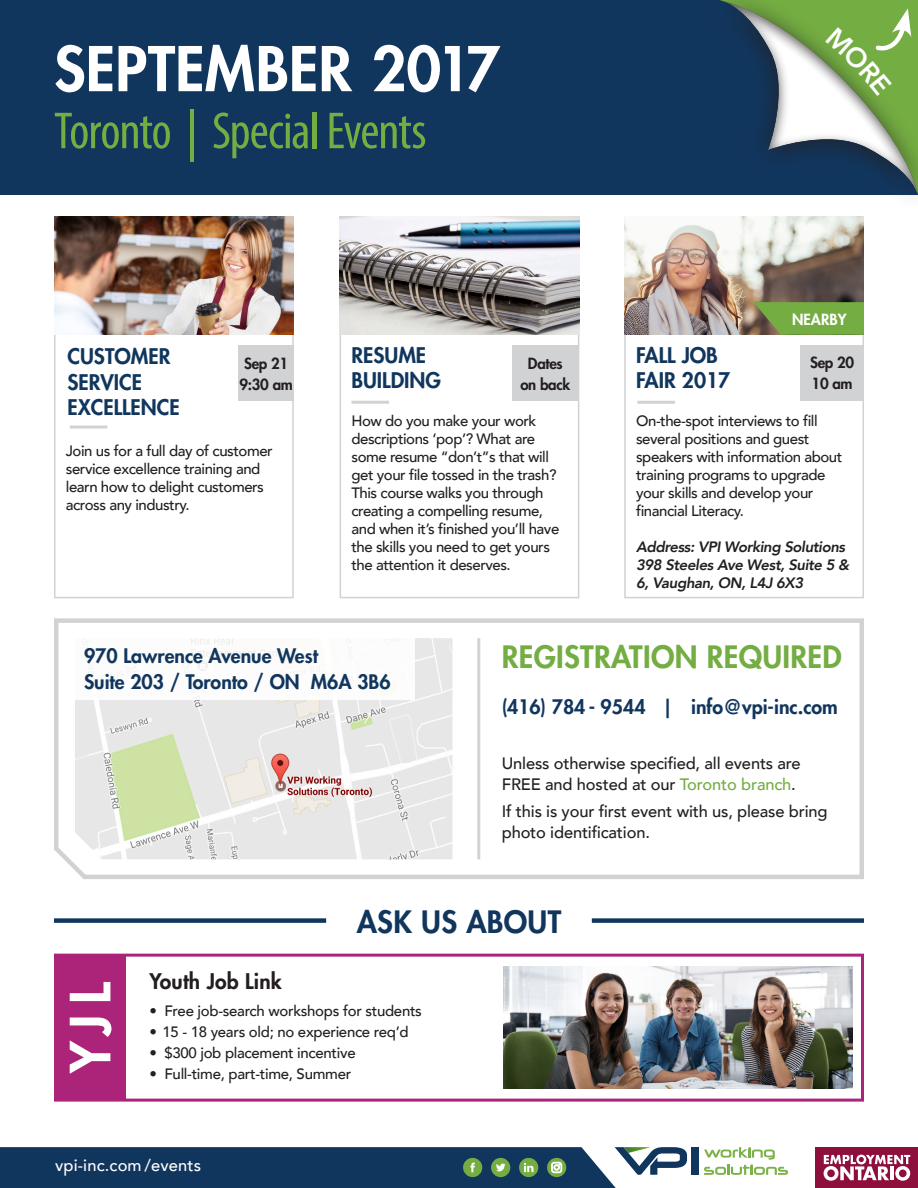
<style>
.page{position:relative;width:918px;height:1188px;background:#fff}
.page>*{position:absolute;margin:0;border:0;box-sizing:border-box;transform-origin:0 0}
.t1{font:800 60px "Futura Std";letter-spacing:.005em;color:#fff}
.t2{font:800 54px "Futura Std";color:#fff}
.Headline{font:condensed 52.5px "Myriad Pro";letter-spacing:-.025em;color:#74ad42}
.t3{font:800 30px "Futura Std";letter-spacing:.01em;color:#74ad42}
.t4{font:800 30px "Futura Std";letter-spacing:.01em;color:#11365e}
.t5{font:800 21px/25.5px "Futura Std";color:#11365e}
.t6{font:800 21px "Futura Std";letter-spacing:.01em;color:#231f20}
.t7{font:800 19.5px "Futura Std";color:#11365e}
.t8{font:500 16.5px/21px "Avenir";letter-spacing:-.01em;color:#231f20}
.t9{font:500 16.5px "Avenir";letter-spacing:.01em;color:#fff}
.t10{font:500 15px/18px "Avenir";letter-spacing:-.03em;color:#231f20}
.t11{font:italic 800 15px/18px "Avenir";letter-spacing:-.03em;color:#231f20}
.t12{font:800 15px/21px "Futura Std";letter-spacing:-.02em;color:#231f20;text-align:center}
.t13{font:800 15px "Futura Std";color:#fff}
.s1{color:#74ad42}
</style>
<div class="page">
<div style="left:0;top:0;width:918px;height:195px;background:#11365e"></div>
<svg style="left:54px;top:618px;width:810px;height:261px"></svg>
<hr style="left:477px;top:638px;width:3px;height:221px;background:#d1d2d4">
<img style="left:75px;top:638px;width:378px;height:221px">
<div style="left:75px;top:638px;width:339px;height:61px;background:#fff"></div>
<div style="left:691px;top:1147px;width:7px;height:28px;background:#11365e"></div>
<svg style="left:704px;top:1147px;width:84px;height:28px"></svg>
<svg style="left:0;top:1147px;width:687px;height:41px;background:#2c4e6d"></svg>
<div style="left:816px;top:1147px;width:102px;height:41px;background:#8e0e3c"></div>
<svg style="left:824px;top:1155px;width:86px;height:26px"></svg>
<div style="left:592px;top:918px;width:272px;height:5px;background:#11365e"></div>
<div style="left:54px;top:918px;width:272px;height:5px;background:#11365e"></div>
<svg style="left:54px;top:953px;width:810px;height:149px"></svg>
<img style="left:503px;top:967px;width:349px;height:122px">
<div style="left:57px;top:956px;width:68px;height:143px;background:#ac2479"></div>
<div style="left:340px;top:216px;width:239px;height:382px;border:2px solid #d1d2d4"></div>
<div style="left:512px;top:346px;width:67px;height:55px;background:#d1d2d4"></div>
<hr style="left:351px;top:401px;width:38px;height:3px;background:#d1d2d4">
<div style="left:239px;top:346px;width:55px;height:55px;background:#d1d2d4"></div>
<div style="left:54px;top:216px;width:240px;height:382px;border:2px solid #d1d2d4"></div>
<hr style="left:70px;top:426px;width:37px;height:3px;background:#d1d2d4">
<img style="left:340px;top:216px;width:239px;height:118px">
<img style="left:54px;top:216px;width:240px;height:119px">
<div style="left:624px;top:216px;width:240px;height:382px;border:2px solid #d1d2d4"></div>
<hr style="left:637px;top:401px;width:38px;height:3px;background:#d1d2d4">
<div style="left:800px;top:346px;width:64px;height:55px;background:#d1d2d4"></div>
<img style="left:624px;top:216px;width:240px;height:119px">
<svg style="left:753px;top:302px;width:111px;height:33px;background:#73a143"></svg>
<svg style="left:720px;top:0;width:198px;height:194px"></svg>
<p class="t1" style="left:54px;top:31px;width:448px">SEPTEMBER 2017</p>
<p class="Headline" style="left:54px;top:99px;width:374px">Toronto | Special Events</p>
<p class="t5" style="left:68px;top:344px;width:114px">CUSTOMER<br>SERVICE<br>EXCELLENCE</p>
<p class="t12" style="left:240px;top:353px;width:55px">Sep 21<br>9:30 am</p>
<p class="t10" style="left:66px;top:441px;width:208px">Join us for a full day of customer service excellence training and learn how to delight customers across any industry.</p>
<p class="t5" style="left:351px;top:342px;width:91px">RESUME<br>BUILDING</p>
<p class="t10" style="left:351px;top:411px;width:209px">How do you make your work descriptions ‘pop’? What are some resume “don’t”s that will get your file tossed in the trash?<br>This course walks you through creating a compelling resume, and when it’s finished you’ll have the skills you need to get yours the attention it deserves.</p>
<p class="t12" style="left:520px;top:353px;width:52px">Dates on back</p>
<p class="t13" style="left:792px;top:310px;width:56px">NEARBY</p>
<p class="t5" style="left:636px;top:342px;width:96px">FALL JOB<br>FAIR 2017</p>
<p class="t10" style="left:636px;top:411px;width:208px">On-the-spot interviews to fill several positions and guest speakers with information about training programs to upgrade your skills and develop your financial Literacy.</p>
<p class="t11" style="left:636px;top:538px;width:215px">Address: VPI Working Solutions<br>398 Steeles Ave West, Suite 5 &amp;<br>6, Vaughan, ON, L4J 6X3</p>
<p class="t12" style="left:810px;top:352px;width:46px;text-align:left">Sep 20<br>10 am</p>
<p class="t7" style="left:84px;top:644px;width:236px">970 Lawrence Avenue West</p>
<p class="t7" style="left:84px;top:669px;width:308px">Suite 203 / Toronto / ON M6A 3B6</p>
<p class="t3" style="left:502px;top:638px;width:342px">REGISTRATION REQUIRED</p>
<p class="t7" style="left:502px;top:694px;width:338px">(416) 784 - 9544 | info@vpi-inc.com</p>
<p class="t8" style="left:502px;top:751px;width:300px">Unless otherwise specified, all events are<br>FREE and hosted at our <span class="s1">Toronto branch</span>.</p>
<p class="t8" style="left:502px;top:800px;width:327px">If this is your first event with us, please bring photo identification.</p>
<p class="t2" style="left:56px;top:1073px;width:92px;rotate:-90deg">YJL</p>
<p class="t4" style="left:357px;top:903px;width:206px">ASK US ABOUT</p>
<p class="t6" style="left:149px;top:968px;width:134px">Youth Job Link</p>
<p class="t10" style="left:149px;top:1001px;width:274px">• Free job-search workshops for students</p>
<p class="t10" style="left:149px;top:1022px;width:261px">• 15 - 18 years old; no experience req’d</p>
<p class="t10" style="left:149px;top:1043px;width:208px">• $300 job placement incentive</p>
<p class="t10" style="left:149px;top:1064px;width:203px">• Full-time, part-time, Summer</p>
<p class="t9" style="left:55px;top:1151px;width:148px">vpi-inc.com /events</p>
</div>
